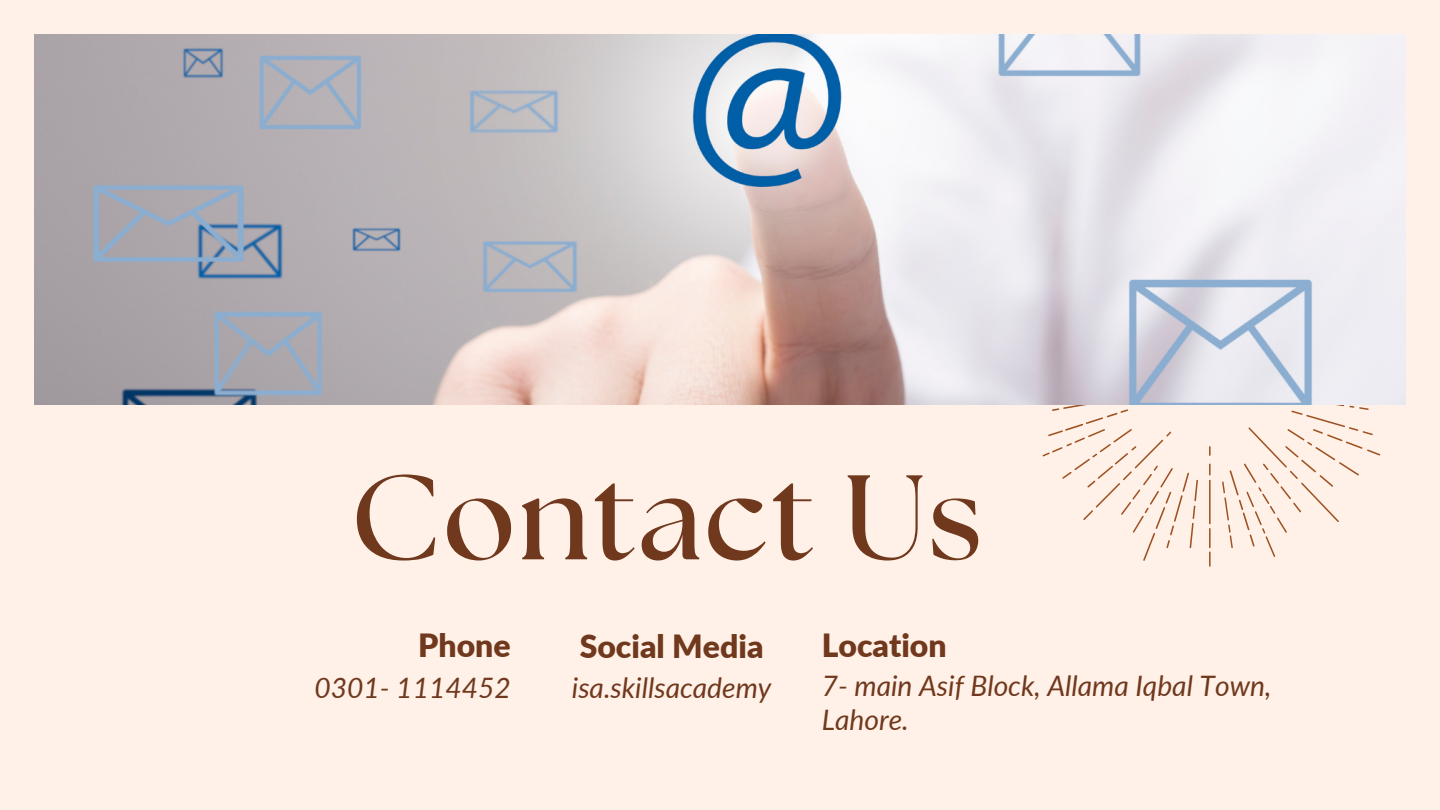
<style>
.page{position:relative;width:1440px;height:810px;background:#fff1e8}
.page>*{position:absolute;margin:0;border:0;box-sizing:border-box;transform-origin:0 0}
.t1{font:700 120px "The Seasons";letter-spacing:.025em;color:#70381c}
.t2{font:900 31.9px "Lato";color:#70381c}
.t3{font:italic 28.2px/33.8px "Lato";color:#70381c}
</style>
<div class="page">
<svg style="left:1042px;top:405px;width:339px;height:162px"></svg>
<img style="left:34px;top:34px;width:1372px;height:371px">
<h1 class="t1" style="left:350px;top:463px;width:633px">Contact Us</h1>
<p class="t2" style="left:418px;top:625px;width:94px">Phone</p>
<p class="t2" style="left:580px;top:626px;width:185px">Social Media</p>
<p class="t2" style="left:822px;top:625px;width:126px">Location</p>
<p class="t3" style="left:314px;top:670px;width:198px">0301- 1114452</p>
<p class="t3" style="left:572px;top:670px;width:201px">isa.skillsacademy</p>
<p class="t3" style="left:822px;top:669px;width:451px">7- main Asif Block, Allama Iqbal Town,<br>Lahore.</p>
</div>
